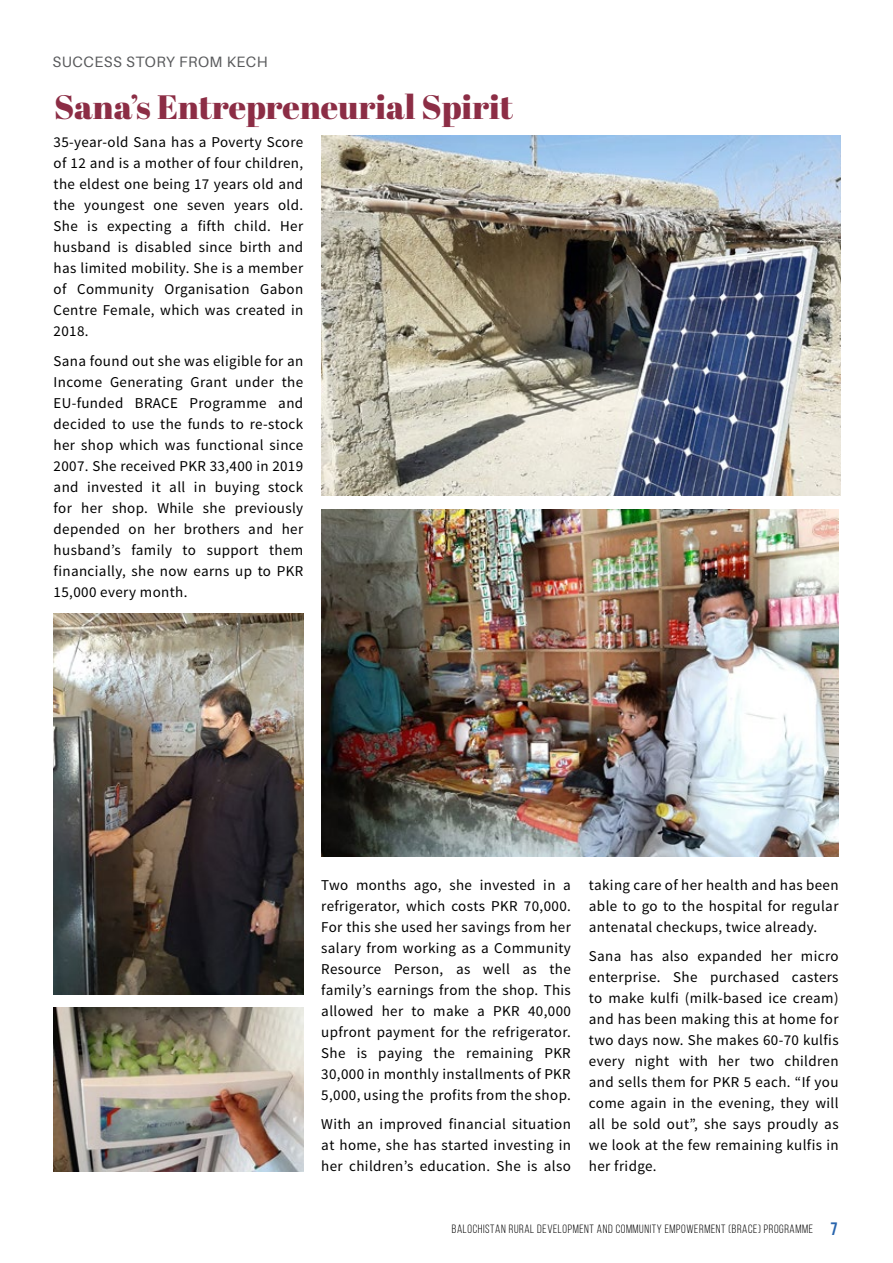
<style>
.page{position:relative;width:893px;height:1263px;background:#fff}
.page>*{position:absolute;margin:0;border:0;box-sizing:border-box;transform-origin:0 0}
.t1{font:33.75px "Abril Fatface";color:#8c2d45}
.t2{font:15px/21px "Source Sans Pro";letter-spacing:.025em;color:#000;text-align:justify}
.t3{font:15px "Aileron";letter-spacing:.035em;color:#58595b}
.t4{font:12px "Bebas Neue";letter-spacing:.05em;color:#000}
.s1{font-weight:700;font-size:18px;color:#2965ad}
</style>
<div class="page">
<img style="left:54px;top:613px;width:249px;height:382px">
<img style="left:54px;top:1007px;width:249px;height:164px">
<img style="left:321px;top:136px;width:520px;height:359px">
<img style="left:321px;top:509px;width:518px;height:348px">
<p class="t3" style="left:52px;top:53px;width:217px">SUCCESS STORY FROM KECH</p>
<h1 class="t1" style="left:54px;top:83px;width:461px">Sana’s Entrepreneurial Spirit</h1>
<p class="t2" style="left:54px;top:132px;width:251px">35-year-old Sana has a Poverty Score of 12 and is a mother of four children, the eldest one being 17 years old and the youngest one seven years old.<br>She is expecting a fifth child. Her husband is disabled since birth and has limited mobility. She is a member of Community Organisation Gabon Centre Female, which was created in 2018.</p>
<p class="t2" style="left:54px;top:350px;width:251px">Sana found out she was eligible for an Income Generating Grant under the EU-funded BRACE Programme and decided to use the funds to re-stock her shop which was functional since 2007. She received PKR 33,400 in 2019 and invested it all in buying stock for her shop. While she previously depended on her brothers and her husband’s family to support them financially, she now earns up to PKR 15,000 every month.</p>
<p class="t2" style="left:321px;top:874px;width:251px">Two months ago, she invested in a refrigerator, which costs PKR 70,000.<br>For this she used her savings from her salary from working as a Community Resource Person, as well as the family’s earnings from the shop. This allowed her to make a PKR 40,000 upfront payment for the refrigerator.<br>She is paying the remaining PKR 30,000 in monthly installments of PKR 5,000, using the profits from the shop.</p>
<p class="t2" style="left:321px;top:1114px;width:251px">With an improved financial situation at home, she has started investing in her children’s education. She is also</p>
<p class="t2" style="left:589px;top:874px;width:251px">taking care of her health and has been able to go to the hospital for regular antenatal checkups, twice already.</p>
<p class="t2" style="left:589px;top:946px;width:251px">Sana has also expanded her micro enterprise. She purchased casters to make kulfi (milk-based ice cream) and has been making this at home for two days now. She makes 60-70 kulfis every night with her two children and sells them for PKR 5 each. “If you come again in the evening, they will all be sold out”, she says proudly as we look at the few remaining kulfis in her fridge.</p>
<p class="t4" style="left:452px;top:1222px;width:387px">BALOCHISTAN RURAL DEVELOPMENT AND COMMUNITY EMPOWERMENT (BRACE) PROGRAMME <span class="s1">7</span></p>
</div>
